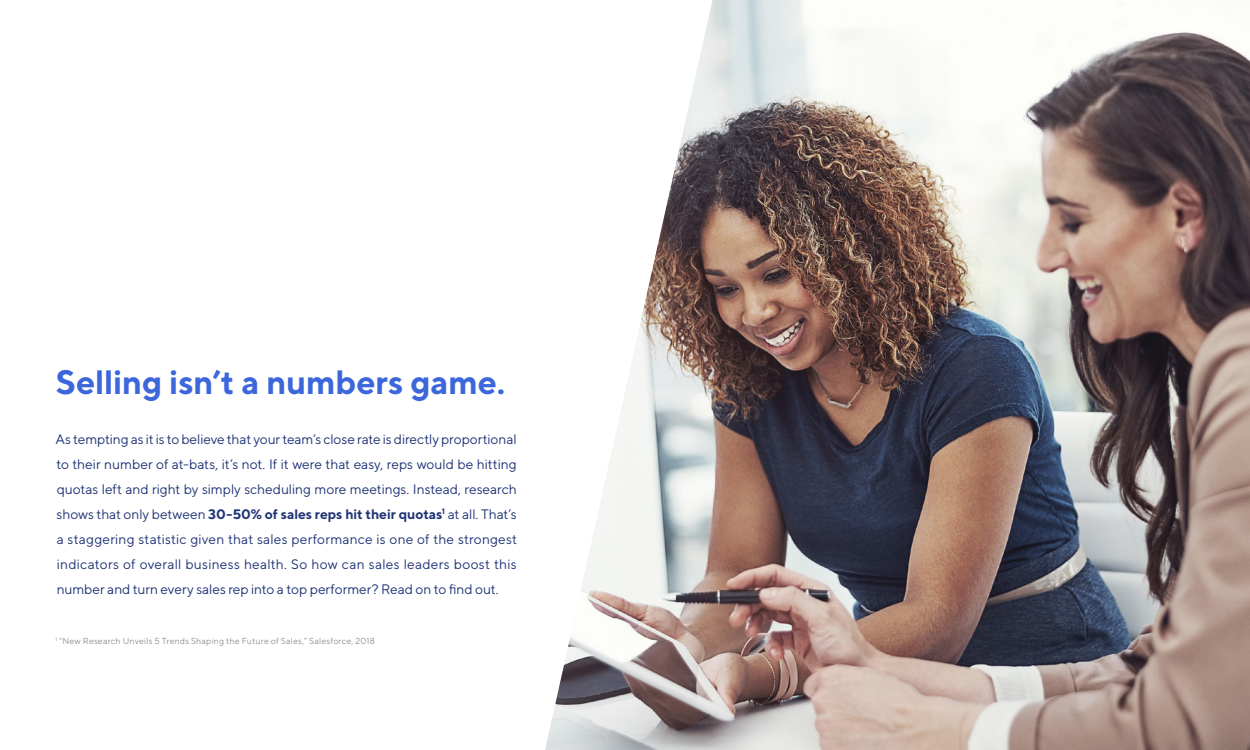
<style>
.page{position:relative;width:1250px;height:750px;background:#fff}
.page>*{position:absolute;margin:0;border:0;box-sizing:border-box;transform-origin:0 0}
.t1{font:700 33.75px "TT Norms";letter-spacing:-.005em;color:#3c66dc}
.t2{font:13.75px/25px "TT Norms";letter-spacing:-.005em;color:#203476;text-align:justify}
.t3{font:8.75px "TT Norms";letter-spacing:.02em;color:#919191}
.s1{font-weight:700}
</style>
<div class="page">
<img style="left:545px;top:0;width:705px;height:750px">
<h1 class="t1" style="left:56px;top:361px;width:451px">Selling isn’t a numbers game.</h1>
<p class="t2" style="left:55px;top:426px;width:463px">As tempting as it is to believe that your team’s close rate is directly proportional to their number of at-bats, it’s not. If it were that easy, reps would be hitting quotas left and right by simply scheduling more meetings. Instead, research shows that only between <span class="s1">30-50% of sales reps hit their quotas</span><sup>1</sup> at all. That’s a staggering statistic given that sales performance is one of the strongest indicators of overall business health. So how can sales leaders boost this number and turn every sales rep into a top performer? Read on to find out.</p>
<p class="t3" style="left:55px;top:635px;width:321px"><sup>1</sup> “New Research Unveils 5 Trends Shaping the Future of Sales,” Salesforce, 2018</p>
</div>
